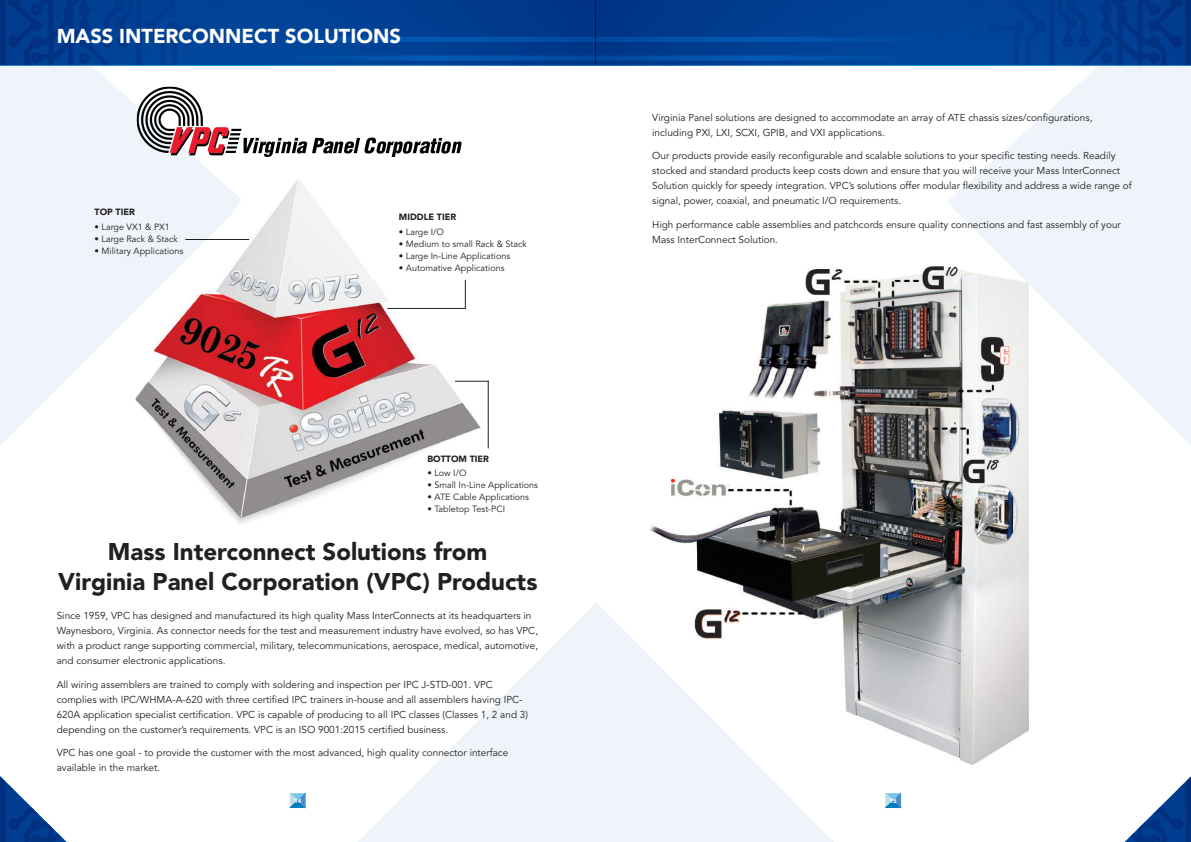
<style>
.page{position:relative;width:1191px;height:842px;background:#fff}
.page>*{position:absolute;margin:0;border:0;box-sizing:border-box;transform-origin:0 0}
.t1{font:900 24px/30px "Avenir LT Std";color:#231f20;text-align:center}
.t2{font:900 20px "Avenir LT Std";color:#fff}
.t3{font:10px/15px "Avenir LT Std";color:#231f20}
.t4{font:9px "Avenir LT Std";color:#231f20}
.t5{font:900 9px "Avenir LT Std";color:#231f20}
.t6{font:900 6px "Avenir LT Std";color:#fff}
</style>
<div class="page">
<svg style="left:886px;top:794px;width:14px;height:13px"></svg>
<svg style="left:946px;top:65px;width:245px;height:380px;fill:#eff4fa"></svg>
<svg style="left:358px;top:603px;width:476px;height:239px;fill:#eff4fa"></svg>
<svg style="left:0;top:65px;width:244px;height:380px;fill:#eff4fa"></svg>
<svg style="left:290px;top:794px;width:15px;height:13px"></svg>
<svg style="left:0;top:776px;width:67px;height:66px"></svg>
<svg style="left:1124px;top:776px;width:67px;height:66px"></svg>
<svg style="left:0;top:0;width:595px;height:65px;background:#003f93"></svg>
<svg style="left:595px;top:0;width:596px;height:65px;background:#003f92"></svg>
<img style="left:129px;top:85px;width:333px;height:74px">
<img style="left:84px;top:169px;width:405px;height:356px">
<img style="left:649px;top:264px;width:380px;height:508px">
<hr style="left:387px;top:308px;width:79px;height:1px;background:#231f20">
<svg style="left:465px;top:280px;width:1px;height:29px"></svg>
<hr style="left:185px;top:239px;width:64px;height:1px;background:#231f20">
<hr style="left:455px;top:381px;width:34px;height:1px;background:#231f20">
<hr style="left:488px;top:381px;width:1px;height:67px;background:#231f20">
<h2 class="t2" style="left:57px;top:24px;width:345px">MASS INTERCONNECT SOLUTIONS</h2>
<p class="t5" style="left:95px;top:206px;width:42px">TOP TIER</p>
<p class="t4" style="left:95px;top:221px;width:77px">• Large VX1 &amp; PX1</p>
<p class="t4" style="left:95px;top:233px;width:85px">• Large Rack &amp; Stack</p>
<p class="t4" style="left:95px;top:245px;width:90px">• Military Applications</p>
<p class="t5" style="left:399px;top:211px;width:59px">MIDDLE TIER</p>
<p class="t4" style="left:399px;top:226px;width:47px">• Large I/O</p>
<p class="t4" style="left:399px;top:238px;width:130px">• Medium to small Rack &amp; Stack</p>
<p class="t4" style="left:399px;top:250px;width:113px">• Large In-Line Applications</p>
<p class="t4" style="left:399px;top:262px;width:107px">• Automative Applications</p>
<p class="t5" style="left:427px;top:453px;width:63px">BOTTOM TIER</p>
<p class="t4" style="left:427px;top:468px;width:41px">• Low I/O</p>
<p class="t4" style="left:427px;top:480px;width:112px">• Small In-Line Applications</p>
<p class="t4" style="left:427px;top:492px;width:103px">• ATE Cable Applications</p>
<p class="t4" style="left:427px;top:504px;width:79px">• Tabletop Test-PCI</p>
<h1 class="t1" style="left:58px;top:536px;width:481px">Mass Interconnect Solutions from<br>Virginia Panel Corporation (VPC) Products</h1>
<p class="t3" style="left:57px;top:609px;width:483px">Since 1959, VPC has designed and manufactured its high quality Mass InterConnects at its headquarters in Waynesboro, Virginia. As connector needs for the test and measurement industry have evolved, so has VPC, with a product range supporting commercial, military, telecommunications, aerospace, medical, automotive, and consumer electronic applications.</p>
<p class="t3" style="left:57px;top:677px;width:473px">All wiring assemblers are trained to comply with soldering and inspection per IPC J-STD-001. VPC complies with IPC/WHMA-A-620 with three certified IPC trainers in-house and all assemblers having IPC-620A application specialist certification. VPC is capable of producing to all IPC classes (Classes 1, 2 and 3) depending on the customer’s requirements. VPC is an ISO 9001:2015 certified business.</p>
<p class="t3" style="left:57px;top:746px;width:453px">VPC has one goal - to provide the customer with the most advanced, high quality connector interface available in the market.</p>
<p class="t3" style="left:652px;top:110px;width:442px">Virginia Panel solutions are designed to accommodate an array of ATE chassis sizes/configurations, including PXI, LXI, SCXI, GPIB, and VXI applications.</p>
<p class="t3" style="left:652px;top:149px;width:481px">Our products provide easily reconfigurable and scalable solutions to your specific testing needs. Readily stocked and standard products keep costs down and ensure that you will receive your Mass InterConnect Solution quickly for speedy integration. VPC’s solutions offer modular flexibility and address a wide range of signal, power, coaxial, and pneumatic I/O requirements.</p>
<p class="t3" style="left:652px;top:217px;width:470px">High performance cable assemblies and patchcords ensure quality connections and fast assembly of your<br>Mass InterConnect Solution.</p>
<p class="t6" style="left:294px;top:797px;width:9px">14</p>
<p class="t6" style="left:889px;top:797px;width:9px">15</p>
</div>
